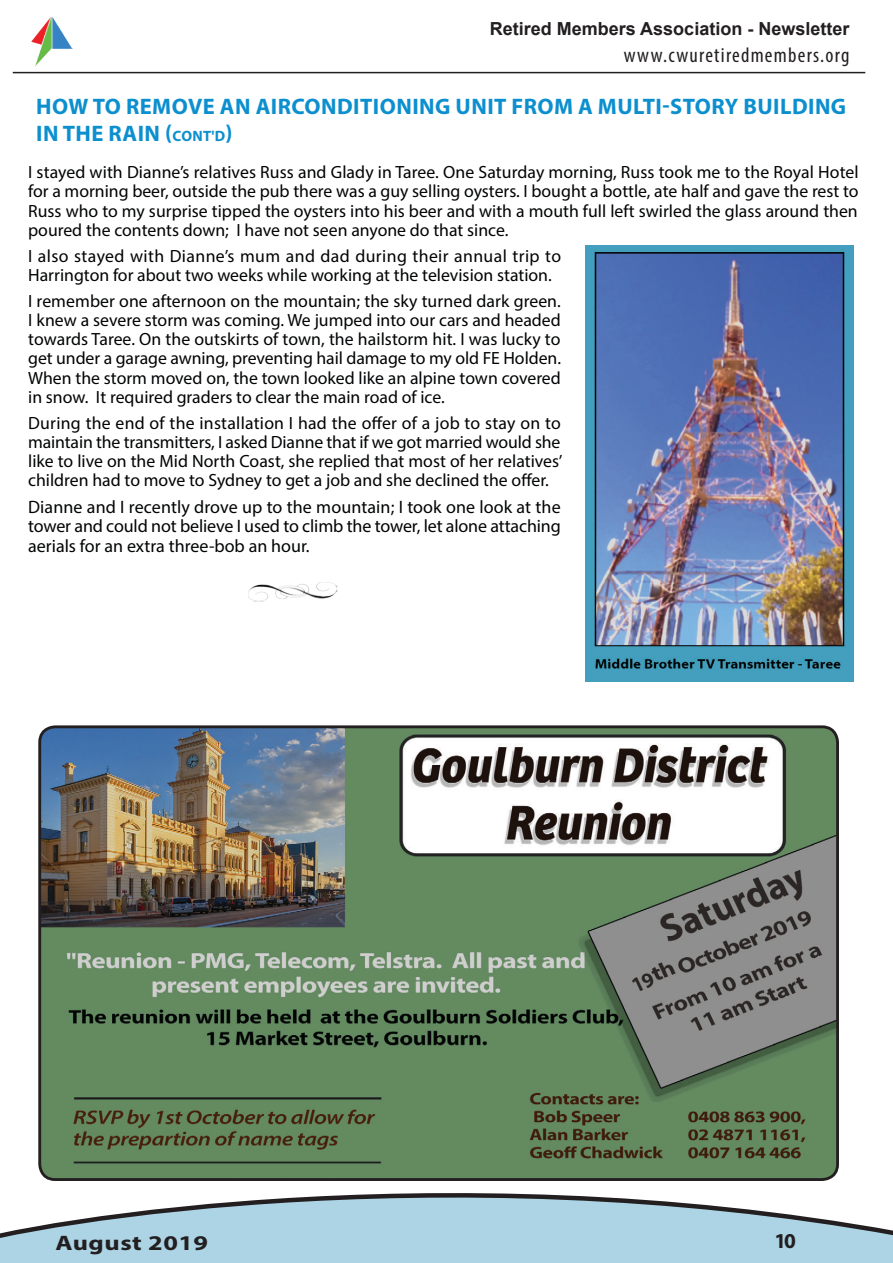
<style>
.page{position:relative;width:893px;height:1263px;background:#fff}
.page>*{position:absolute;margin:0;border:0;box-sizing:border-box;transform-origin:0 0}
.Major_Header_Size{font:700 22.5px/27px "Myriad Pro";letter-spacing:.02em;color:#0c8fcf}
.t1{font:700 21.3px "Myriad Pro";color:#231f20}
.t2{font:condensed 21px "Myriad Pro";letter-spacing:.06em;color:#231f20}
.t3{font:700 21px "Myriad Pro";letter-spacing:.02em;color:#231f20;scale:1.25 1}
.Article_Paragraph{font:18px/19.5px "Myriad Pro";letter-spacing:-.005em;color:#020304;text-align:justify}
.t4{font:700 18px "Arial";color:#231f20}
.Article_Paragraph-2{font:17.7px/19.2px "Myriad Pro";color:#020304;text-align:justify}
.s1{font-size:15px}
</style>
<div class="page">
<hr style="left:13px;top:72px;width:852px;height:1px;background:#231f20">
<img style="left:32px;top:17px;width:40px;height:49px">
<svg style="left:0;top:1169px;width:893px;height:94px"></svg>
<img style="left:586px;top:246px;width:268px;height:435px">
<img style="left:40px;top:729px;width:797px;height:450px">
<div style="left:38px;top:725px;width:801px;height:456px;border:3px solid #231f20;border-radius:15px"></div>
<img style="left:248px;top:582px;width:90px;height:20px">
<p class="t4" style="left:490px;top:17px;width:361px">Retired Members Association - Newsletter</p>
<p class="t2" style="left:624px;top:42px;width:227px">www.cwuretiredmembers.org</p>
<p class="Major_Header_Size" style="left:36px;top:92px;width:811px">HOW TO REMOVE AN AIRCONDITIONING UNIT FROM A MULTI-STORY BUILDING<br>IN THE RAIN (<span class="s1">CONT'D</span>)</p>
<p class="Article_Paragraph-2" style="left:28px;top:162px;width:832px">I stayed with Dianne’s relatives Russ and Glady in Taree. One Saturday morning, Russ took me to the Royal Hotel for a morning beer, outside the pub there was a guy selling oysters. I bought a bottle, ate half and gave the rest to Russ who to my surprise tipped the oysters into his beer and with a mouth full left swirled the glass around then poured the contents down; I have not seen anyone do that since.</p>
<p class="Article_Paragraph-2" style="left:28px;top:246px;width:534px">I also stayed with Dianne’s mum and dad during their annual trip to<br>Harrington for about two weeks while working at the television station.</p>
<p class="Article_Paragraph-2" style="left:28px;top:291px;width:534px">I remember one afternoon on the mountain; the sky turned dark green.<br>I knew a severe storm was coming. We jumped into our cars and headed towards Taree. On the outskirts of town, the hailstorm hit. I was lucky to get under a garage awning, preventing hail damage to my old FE Holden.<br>When the storm moved on, the town looked like an alpine town covered in snow. It required graders to clear the main road of ice.</p>
<p class="Article_Paragraph-2" style="left:28px;top:413px;width:536px">During the end of the installation I had the offer of a job to stay on to maintain the transmitters, I asked Dianne that if we got married would she like to live on the Mid North Coast, she replied that most of her relatives’ children had to move to Sydney to get a job and she declined the offer.</p>
<p class="Article_Paragraph" style="left:28px;top:496px;width:534px">Dianne and I recently drove up to the mountain; I took one look at the tower and could not believe I used to climb the tower, let alone attaching aerials for an extra three-bob an hour.</p>
<p class="t3" style="left:55px;top:1229px;width:124px">August 2019</p>
<p class="t1" style="left:776px;top:1227px;width:21px">10</p>
</div>
